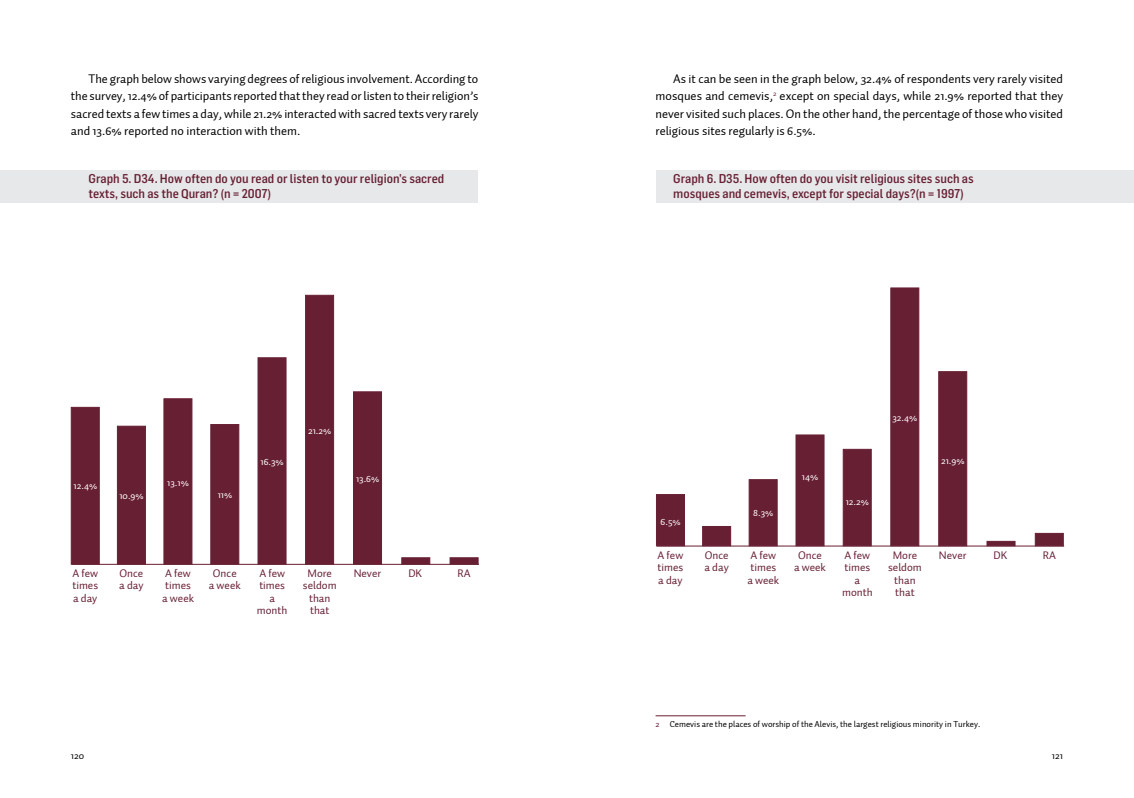
<style>
.page{position:relative;width:1134px;height:798px;background:#fff}
.page>*{position:absolute;margin:0;border:0;box-sizing:border-box;transform-origin:0 0}
.genelmetin{font:12.5px/17.5px "Auto 2 TR Regular";color:#000;text-align:justify}
.graphhead{font:500 12.5px/15px "Flama Semicondensed";color:#671f33}
.t1{font:11.25px/12.5px "Auto 2";color:#671f33;text-align:center}
.t2{font:10px "Auto 2";color:#fff}
.t3{font:10px "Auto 2 TR Regular";letter-spacing:.01em;color:#000}
.Dipnot_Metni{font:8.75px "Auto 2 TR Regular";color:#000}
.s1{color:#671f33}
</style>
<div class="page">
<div style="left:0;top:170px;width:478px;height:33px;background:#e2e3e4"></div>
<div style="left:71px;top:407px;width:28px;height:157px;background:#671f33;border:1px solid #671f33"></div>
<div style="left:117px;top:426px;width:29px;height:138px;background:#671f33"></div>
<div style="left:164px;top:398px;width:28px;height:166px;background:#671f33"></div>
<div style="left:211px;top:424px;width:28px;height:140px;background:#671f33;border:1px solid #671f33"></div>
<div style="left:258px;top:357px;width:28px;height:207px;background:#671f33"></div>
<div style="left:305px;top:295px;width:29px;height:269px;background:#671f33;border:1px solid #671f33"></div>
<div style="left:353px;top:391px;width:29px;height:173px;background:#671f33"></div>
<div style="left:402px;top:557px;width:28px;height:7px;background:#671f33;border:1px solid #671f33"></div>
<div style="left:450px;top:557px;width:28px;height:7px;background:#671f33;border:1px solid #671f33"></div>
<hr style="left:71px;top:564px;width:408px;height:1px;background:#671f33">
<div style="left:656px;top:170px;width:478px;height:33px;background:#e2e3e4"></div>
<hr style="left:656px;top:715px;width:90px;height:1px;background:#671f33">
<div style="left:656px;top:494px;width:29px;height:51px;background:#671f33"></div>
<div style="left:702px;top:526px;width:29px;height:19px;background:#671f33;border:1px solid #671f33"></div>
<div style="left:749px;top:479px;width:28px;height:66px;background:#671f33;border:1px solid #671f33"></div>
<div style="left:796px;top:434px;width:28px;height:111px;background:#671f33"></div>
<div style="left:843px;top:449px;width:28px;height:96px;background:#671f33;border:1px solid #671f33"></div>
<div style="left:891px;top:288px;width:28px;height:257px;background:#671f33;border:1px solid #671f33"></div>
<div style="left:938px;top:371px;width:29px;height:174px;background:#671f33;border:1px solid #671f33"></div>
<hr style="left:987px;top:541px;width:28px;height:4px;background:#671f33">
<div style="left:1035px;top:533px;width:28px;height:12px;background:#671f33"></div>
<hr style="left:657px;top:545px;width:407px;height:1px;background:#671f33">
<p class="genelmetin" style="left:71px;top:70px;width:409px;text-indent:18px">The graph below shows varying degrees of religious involvement. According to the survey, 12.4% of participants reported that they read or listen to their religion’s sacred texts a few times a day, while 21.2% interacted with sacred texts very rarely and 13.6% reported no interaction with them.</p>
<p class="graphhead" style="left:89px;top:170px;width:357px">Graph 5. D34. How often do you read or listen to your religion’s sacred texts, such as the Quran? (n = 2007)</p>
<p class="t2" style="left:74px;top:479px;width:25px">12.4%</p>
<p class="t2" style="left:119px;top:489px;width:26px">10.9%</p>
<p class="t2" style="left:167px;top:476px;width:23px">13.1%</p>
<p class="t2" style="left:218px;top:488px;width:16px">11%</p>
<p class="t2" style="left:261px;top:455px;width:25px">16.3%</p>
<p class="t2" style="left:308px;top:424px;width:25px">21.2%</p>
<p class="t2" style="left:356px;top:472px;width:25px">13.6%</p>
<p class="t1" style="left:72px;top:567px;width:27px;text-align:justify">A few times a day</p>
<p class="t1" style="left:162px;top:567px;width:33px;text-align:left">A few times a week</p>
<p class="t1" style="left:257px;top:567px;width:32px">A few times a month</p>
<p class="t1" style="left:303px;top:567px;width:35px">More seldom than that</p>
<p class="t1" style="left:119px;top:567px;width:25px">Once</p>
<p class="t1" style="left:354px;top:567px;width:29px">Never</p>
<p class="t1" style="left:408px;top:567px;width:15px">DK</p>
<p class="t1" style="left:457px;top:567px;width:15px">RA</p>
<p class="t1" style="left:119px;top:579px;width:26px">a day</p>
<p class="t1" style="left:209px;top:567px;width:33px">Once a week</p>
<p class="genelmetin" style="left:656px;top:70px;width:409px;text-indent:18px">As it can be seen in the graph below, 32.4% of respondents very rarely visited mosques and cemevis,<sup>2</sup> except on special days, while 21.9% reported that they never visited such places. On the other hand, the percentage of those who visited religious sites regularly is 6.5%.</p>
<p class="graphhead" style="left:673px;top:170px;width:302px">Graph 6. D35. How often do you visit religious sites such as mosques and cemevis, except for special days?(n = 1997)</p>
<p class="t2" style="left:660px;top:515px;width:22px">6.5%</p>
<p class="t2" style="left:753px;top:506px;width:22px">8.3%</p>
<p class="t2" style="left:802px;top:470px;width:18px">14%</p>
<p class="t2" style="left:892px;top:411px;width:26px">32.4%</p>
<p class="t2" style="left:846px;top:495px;width:25px">12.2%</p>
<p class="t2" style="left:941px;top:454px;width:25px">21.9%</p>
<p class="t1" style="left:658px;top:548px;width:27px;text-align:justify">A few times a day</p>
<p class="t1" style="left:747px;top:548px;width:33px;text-align:left">A few times a week</p>
<p class="t1" style="left:842px;top:548px;width:32px">A few times a month</p>
<p class="t1" style="left:888px;top:548px;width:35px">More seldom than that</p>
<p class="t1" style="left:705px;top:548px;width:25px">Once</p>
<p class="t1" style="left:939px;top:548px;width:29px">Never</p>
<p class="t1" style="left:993px;top:548px;width:15px">DK</p>
<p class="t1" style="left:1043px;top:548px;width:15px">RA</p>
<p class="t1" style="left:704px;top:561px;width:26px">a day</p>
<p class="t1" style="left:794px;top:548px;width:33px">Once a week</p>
<p class="Dipnot_Metni" style="left:656px;top:718px;width:326px"><span class="s1">2</span> Cemevis are the places of worship of the Alevis, the largest religious minority in Turkey.</p>
<p class="t3" style="left:71px;top:749px;width:15px">120</p>
<p class="t3" style="left:1052px;top:749px;width:13px">121</p>
</div>
